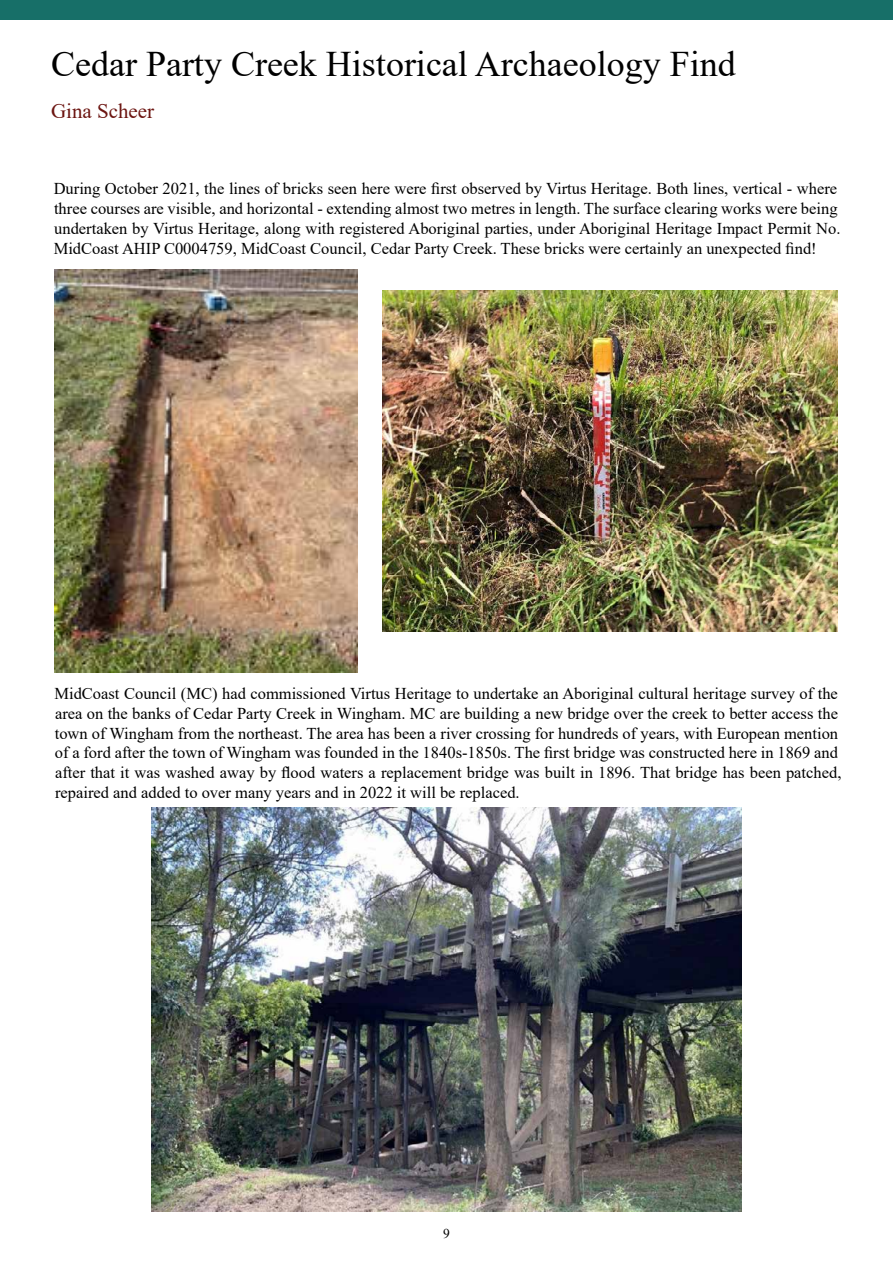
<style>
.page{position:relative;width:893px;height:1263px;background:#fff}
.page>*{position:absolute;margin:0;border:0;box-sizing:border-box;transform-origin:0 0}
.t1{font:36px "Times New Roman";color:#000}
.t2{font:21px "Times New Roman";color:#6c1511}
.t3{font:16.5px/19.8px "Times New Roman";color:#000}
.t4{font:13.5px "Times New Roman";color:#000}
</style>
<div class="page">
<img style="left:54px;top:269px;width:303px;height:403px">
<div style="left:0;top:0;width:893px;height:19px;background:#176f68"></div>
<img style="left:382px;top:290px;width:455px;height:341px">
<img style="left:151px;top:808px;width:590px;height:404px">
<h1 class="t1" style="left:51px;top:39px;width:686px">Cedar Party Creek Historical Archaeology Find</h1>
<p class="t2" style="left:51px;top:96px;width:105px">Gina Scheer</p>
<p class="t3" style="left:54px;top:178px;width:788px">During October 2021, the lines of bricks seen here were first observed by Virtus Heritage. Both lines, vertical - where three courses are visible, and horizontal - extending almost two metres in length. The surface clearing works were being undertaken by Virtus Heritage, along with registered Aboriginal parties, under Aboriginal Heritage Impact Permit No.<br>MidCoast AHIP C0004759, MidCoast Council, Cedar Party Creek. These bricks were certainly an unexpected find!</p>
<p class="t3" style="left:54px;top:683px;width:788px">MidCoast Council (MC) had commissioned Virtus Heritage to undertake an Aboriginal cultural heritage survey of the area on the banks of Cedar Party Creek in Wingham. MC are building a new bridge over the creek to better access the town of Wingham from the northeast. The area has been a river crossing for hundreds of years, with European mention of a ford after the town of Wingham was founded in the 1840s-1850s. The first bridge was constructed here in 1869 and after that it was washed away by flood waters a replacement bridge was built in 1896. That bridge has been patched, repaired and added to over many years and in 2022 it will be replaced.</p>
<p class="t4" style="left:443px;top:1223px;width:8px">9</p>
</div>
